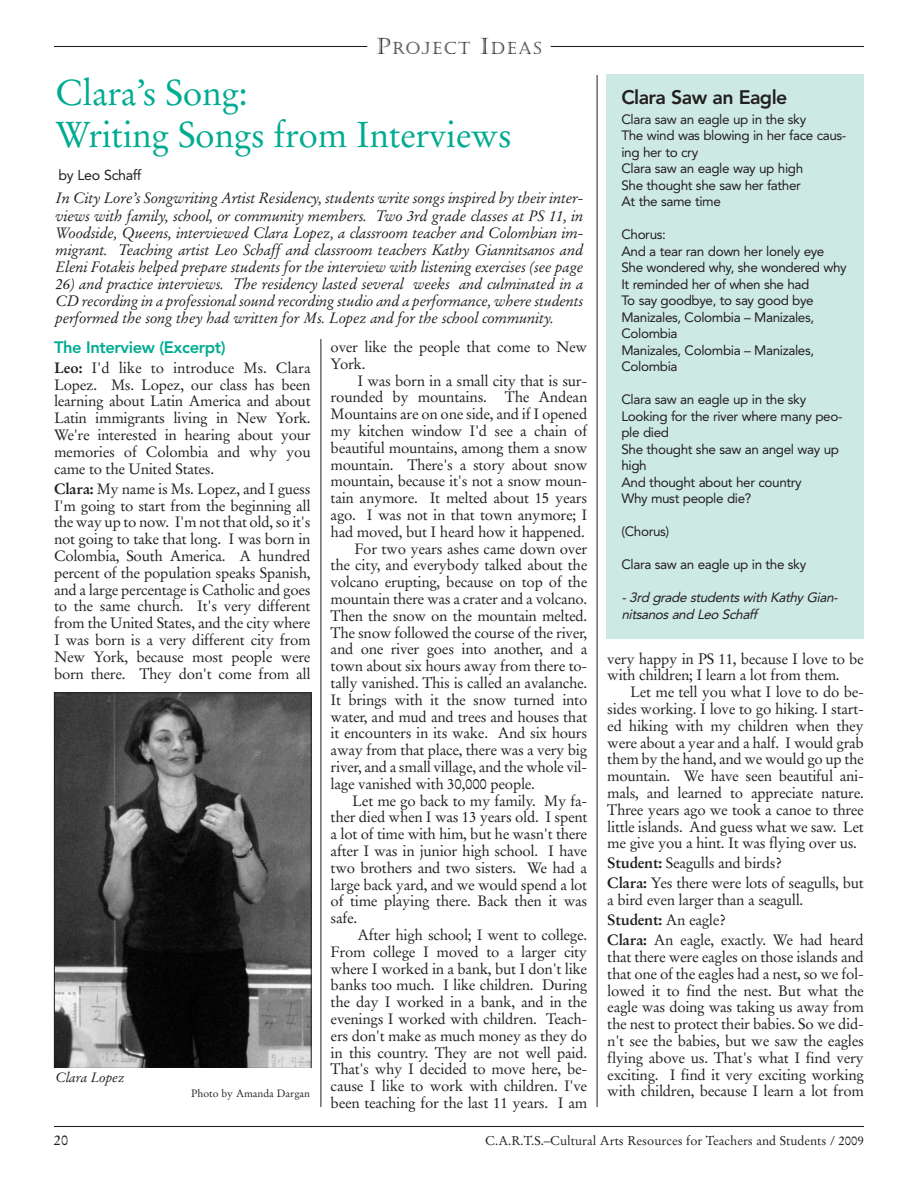
<style>
.page{position:relative;width:918px;height:1188px;background:#fff}
.page>*{position:absolute;margin:0;border:0;box-sizing:border-box;transform-origin:0 0}
.t1{font:36px/42px "Stempel Garamond";letter-spacing:-.01em;color:#00ab91}
.t2{font:800 19.5px "Avenir";letter-spacing:-.03em;color:#231f20}
.t3{font:16.8px "Castellar";letter-spacing:.095em;color:#231f20}
.t4{font:800 16.5px "Avenir";letter-spacing:-.025em;color:#00ab91}
.t5{font:15px/16.8px "Stempel Garamond";letter-spacing:-.02em;color:#231f20;text-align:justify}
.t6{font:italic 15px/17.1px "Stempel Garamond";letter-spacing:-.02em;color:#231f20;text-align:justify}
.t7{font:14.25px "Avenir";letter-spacing:-.02em;color:#231f20}
.t8{font:14.25px "Stempel Garamond";color:#231f20}
.t9{font:13.5px/16.5px "Avenir";letter-spacing:-.03em;color:#231f20}
.t10{font:italic 13.5px/16.5px "Avenir";color:#231f20}
.t11{font:italic 13.5px "Stempel Garamond";letter-spacing:-.02em;color:#231f20}
.t12{font:12.75px "Stempel Garamond";color:#231f20}
.t13{font:10.5px "Stempel Garamond";color:#231f20}
.s1{font-size:22.5px}
.s2{font-weight:700}
</style>
<div class="page">
<hr style="left:54px;top:1126px;width:810px;height:1px;background:#231f20">
<hr style="left:321px;top:176px;width:1px;height:931px;background:#231f20">
<hr style="left:597px;top:75px;width:1px;height:1032px;background:#231f20">
<div style="left:54px;top:75px;width:531px;height:264px;background:#fff"></div>
<div style="left:606px;top:74px;width:258px;height:564px;background:#cde9e3"></div>
<hr style="left:54px;top:46px;width:313px;height:1px;background:#231f20">
<hr style="left:551px;top:46px;width:313px;height:1px;background:#231f20">
<img style="left:56px;top:694px;width:254px;height:373px">
<div style="left:54px;top:692px;width:258px;height:377px;border:1px solid #231f20"></div>
<p class="t3" style="left:376px;top:38px;width:167px"><span class="s1">P</span>ROJECT <span class="s1">I</span>DEAS</p>
<h1 class="t1" style="left:56px;top:75px;width:458px">Clara’s Song:<br>Writing Songs from Interviews</h1>
<p class="t7" style="left:58px;top:169px;width:84px">by Leo Schaff</p>
<p class="t6" style="left:56px;top:191px;width:530px">In City Lore’s Songwriting Artist Residency, students write songs inspired by their inter&shy;views with family, school, or community members. Two 3rd grade classes at PS 11, in Woodside, Queens, interviewed Clara Lopez, a classroom teacher and Colombian im&shy;migrant. Teaching artist Leo Schaff and classroom teachers Kathy Giannitsanos and Eleni Fotakis helped prepare students for the interview with listening exercises (see page</p>
<p class="t6" style="left:56px;top:277px;width:530px">26) and practice interviews. The residency lasted several weeks and culminated in a CD recording in a professional sound recording studio and a performance, where students performed the song they had written for Ms. Lopez and for the school community.</p>
<p class="t4" style="left:54px;top:340px;width:173px">The Interview (Excerpt)</p>
<p class="t5" style="left:54px;top:361px;width:258px"><span class="s2">Leo:</span> I'd like to introduce Ms. Clara Lopez. Ms. Lopez, our class has been learning about Latin America and about Latin immigrants living in New York.<br>We're interested in hearing about your memories of Colombia and why you came to the United States.</p>
<p class="t5" style="left:54px;top:482px;width:258px"><span class="s2">Clara:</span> My name is Ms. Lopez, and I guess I'm going to start from the beginning all the way up to now. I'm not that old, so it's not going to take that long. I was born in Colombia, South America. A hundred percent of the population speaks Spanish, and a large percentage is Catholic and goes to the same church. It's very different from the United States, and the city where I was born is a very different city from New York, because most people were born there. They don't come from all</p>
<p class="t11" style="left:56px;top:1072px;width:71px">Clara Lopez</p>
<p class="t13" style="left:191px;top:1089px;width:120px">Photo by Amanda Dargan</p>
<p class="t5" style="left:331px;top:340px;width:258px">over like the people that come to New<br>York.</p>
<p class="t5" style="left:357px;top:373px;width:231px">I was born in a small city that is sur-</p>
<p class="t5" style="left:331px;top:390px;width:258px">rounded by mountains. The Andean</p>
<p class="t5" style="left:331px;top:407px;width:258px">Mountains are on one side, and if I opened</p>
<p class="t5" style="left:331px;top:424px;width:258px">my kitchen window I'd see a chain of</p>
<p class="t5" style="left:331px;top:441px;width:258px">beautiful mountains, among them a snow</p>
<p class="t5" style="left:331px;top:457px;width:258px">mountain. There's a story about snow</p>
<p class="t5" style="left:331px;top:474px;width:258px">mountain, because it's not a snow moun-</p>
<p class="t5" style="left:331px;top:491px;width:258px">tain anymore. It melted about 15 years</p>
<p class="t5" style="left:331px;top:508px;width:258px">ago. I was not in that town anymore; I</p>
<p class="t5" style="left:331px;top:525px;width:256px">had moved, but I heard how it happened.</p>
<p class="t5" style="left:354px;top:541px;width:234px">For two years ashes came down over</p>
<p class="t5" style="left:331px;top:558px;width:258px">the city, and everybody talked about the</p>
<p class="t5" style="left:331px;top:575px;width:258px">volcano erupting, because on top of the</p>
<p class="t5" style="left:331px;top:592px;width:258px">mountain there was a crater and a volcano.</p>
<p class="t5" style="left:331px;top:609px;width:258px">Then the snow on the mountain melted.</p>
<p class="t5" style="left:331px;top:625px;width:258px">The snow followed the course of the river,</p>
<p class="t5" style="left:331px;top:642px;width:258px">and one river goes into another, and a</p>
<p class="t5" style="left:331px;top:659px;width:258px">town about six hours away from there to-</p>
<p class="t5" style="left:331px;top:676px;width:258px">tally vanished. This is called an avalanche.</p>
<p class="t5" style="left:331px;top:693px;width:258px">It brings with it the snow turned into</p>
<p class="t5" style="left:331px;top:709px;width:258px">water, and mud and trees and houses that</p>
<p class="t5" style="left:331px;top:726px;width:258px">it encounters in its wake. And six hours</p>
<p class="t5" style="left:331px;top:743px;width:258px">away from that place, there was a very big</p>
<p class="t5" style="left:331px;top:760px;width:258px">river, and a small village, and the whole vil-</p>
<p class="t5" style="left:331px;top:777px;width:206px">lage vanished with 30,000 people.</p>
<p class="t5" style="left:352px;top:793px;width:237px">Let me go back to my family. My fa-</p>
<p class="t5" style="left:331px;top:810px;width:258px">ther died when I was 13 years old. I spent</p>
<p class="t5" style="left:331px;top:827px;width:258px">a lot of time with him, but he wasn't there</p>
<p class="t5" style="left:331px;top:844px;width:258px">after I was in junior high school. I have</p>
<p class="t5" style="left:331px;top:861px;width:258px">two brothers and two sisters. We had a</p>
<p class="t5" style="left:331px;top:877px;width:258px">large back yard, and we would spend a lot</p>
<p class="t5" style="left:331px;top:894px;width:258px">of time playing there. Back then it was</p>
<p class="t5" style="left:331px;top:911px;width:28px">safe.</p>
<p class="t5" style="left:358px;top:928px;width:231px">After high school; I went to college.</p>
<p class="t5" style="left:331px;top:945px;width:258px">From college I moved to a larger city</p>
<p class="t5" style="left:331px;top:961px;width:258px">where I worked in a bank, but I don't like</p>
<p class="t5" style="left:331px;top:978px;width:258px">banks too much. I like children. During</p>
<p class="t5" style="left:331px;top:995px;width:258px">the day I worked in a bank, and in the</p>
<p class="t5" style="left:331px;top:1012px;width:258px">evenings I worked with children. Teach-</p>
<p class="t5" style="left:331px;top:1029px;width:258px">ers don't make as much money as they do</p>
<p class="t5" style="left:331px;top:1045px;width:258px">in this country. They are not well paid.</p>
<p class="t5" style="left:331px;top:1062px;width:258px">That's why I decided to move here, be-</p>
<p class="t5" style="left:331px;top:1079px;width:258px">cause I like to work with children. I've</p>
<p class="t5" style="left:331px;top:1096px;width:258px">been teaching for the last 11 years. I am</p>
<h2 class="t2" style="left:621px;top:89px;width:167px">Clara Saw an Eagle</h2>
<p class="t9" style="left:621px;top:112px;width:227px">Clara saw an eagle up in the sky<br>The wind was blowing in her face caus&shy;ing her to cry<br>Clara saw an eagle way up high<br>She thought she saw her father<br>At the same time</p>
<p class="t9" style="left:621px;top:227px;width:227px">Chorus:<br>And a tear ran down her lonely eye<br>She wondered why, she wondered why<br>It reminded her of when she had<br>To say goodbye, to say good bye<br>Manizales, Colombia – Manizales,<br>Colombia<br>Manizales, Colombia – Manizales,<br>Colombia</p>
<p class="t9" style="left:621px;top:392px;width:223px">Clara saw an eagle up in the sky<br>Looking for the river where many peo&shy;ple died<br>She thought she saw an angel way up high<br>And thought about her country<br>Why must people die?</p>
<p class="t9" style="left:621px;top:524px;width:49px">(Chorus)</p>
<p class="t9" style="left:621px;top:557px;width:186px">Clara saw an eagle up in the sky</p>
<p class="t10" style="left:621px;top:590px;width:221px">-3rd grade studentswith Kathy Gian&shy;nitsanosand Leo Schaff</p>
<p class="t5" style="left:607px;top:651px;width:258px">very happy in PS 11, because I love to be with children; I learn a lot from them.</p>
<p class="t5" style="left:607px;top:685px;width:258px;text-indent:23px">Let me tell you what I love to do be&shy;sides working. I love to go hiking. I start&shy;ed hiking with my children when they were about a year and a half. I would grab them by the hand, and we would go up the mountain. We have seen beautiful ani&shy;mals, and learned to appreciate nature.<br>Three years ago we took a canoe to three little islands. And guess what we saw. Let me give you a hint. It was flying over us.</p>
<p class="t5" style="left:607px;top:855px;width:258px;line-height:20.1px"><span class="s2">Student:</span> Seagulls and birds?<br><span class="s2">Clara:</span> Yes there were lots of seagulls, but</p>
<p class="t5" style="left:607px;top:891px;width:258px;line-height:20.1px;text-align:left">a bird even larger than a seagull.<br><span class="s2">Student:</span> An eagle?<br><span class="s2">Clara:</span> An eagle, exactly. We had heard</p>
<p class="t5" style="left:607px;top:950px;width:258px">that there were eagles on those islands and that one of the eagles had a nest, so we fol&shy;lowed it to find the nest. But what the eagle was doing was taking us away from the nest to protect their babies. So we did&shy;n't see the babies, but we saw the eagles flying above us. That's what I find very exciting. I find it very exciting working with children, because I learn a lot from</p>
<p class="t8" style="left:54px;top:1134px;width:16px">20</p>
<p class="t12" style="left:485px;top:1135px;width:380px">C.A.R.T.S.–Cultural Arts Resources for Teachers and Students / 2009</p>
</div>
